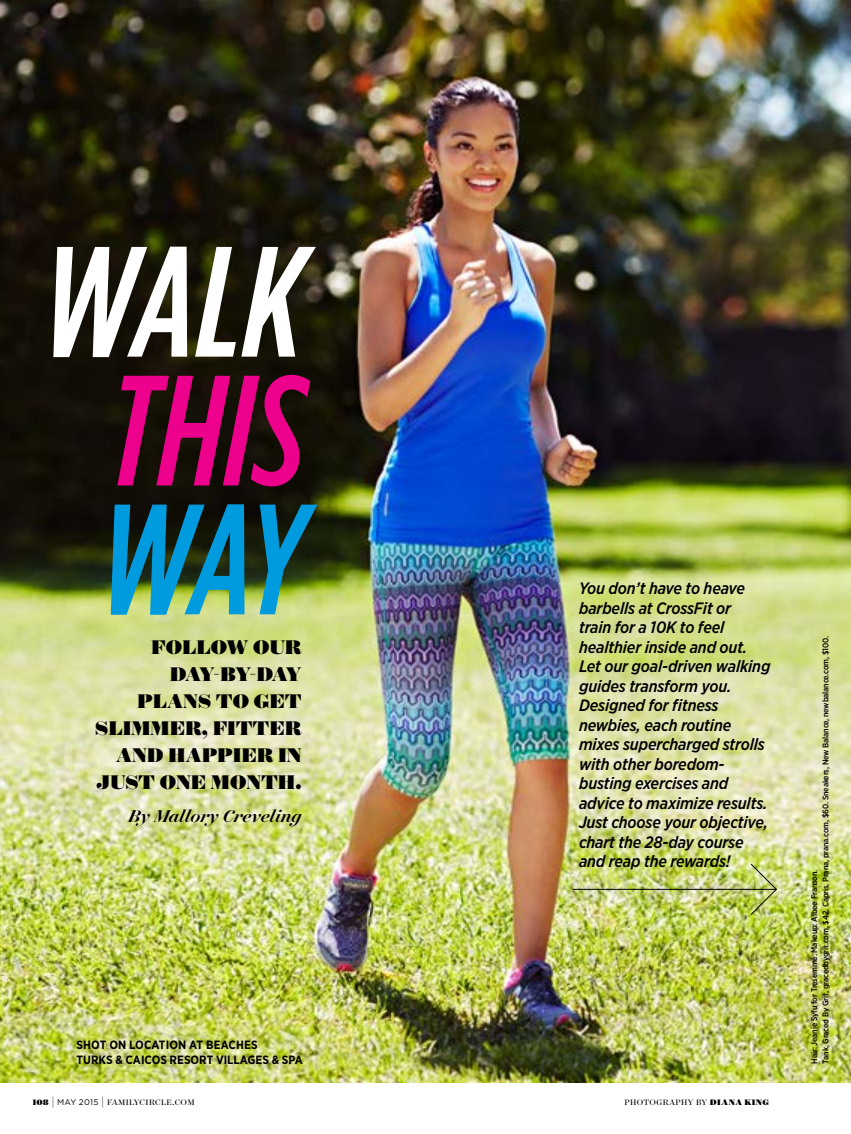
<style>
.page{position:relative;width:851px;height:1134px;background:#fff}
.page>*{position:absolute;margin:0;border:0;box-sizing:border-box;transform-origin:0 0}
.t1{font:italic 500 156.75px "Gotham Condensed";color:#fff}
.t2{font:italic 500 156.75px "Gotham Condensed";color:#ec008c}
.t3{font:italic 500 156.75px "Gotham Condensed";color:#009bdf}
.t4{font:900 22.5px/27px "Surveyor Fine";color:#000;text-align:right}
.t5{font:italic 500 19.5px "Surveyor Fine";color:#000}
.t6{font:italic 500 16.5px/19.5px "Gotham Narrow";letter-spacing:-.01em;color:#000}
.t7{font:700 12px/14.2px "Gotham Narrow";color:#000}
.t8{font:9px "Surveyor Display";letter-spacing:.04em;color:#000}
.t9{font:500 8.25px/11.2px "Gotham Narrow";letter-spacing:-.02em;color:#000}
.s1{font-weight:900}
.s2{font-family:"Gotham";font-weight:200;font-size:12px}
.s3{font-family:"Gotham";font-size:8.25px}
</style>
<div class="page">
<img style="left:0;top:0;width:850px;height:1082px">
<hr style="left:572px;top:889px;width:204px;height:1px;background:#000">
<svg style="left:749px;top:863px;width:28px;height:53px"></svg>
<h1 class="t1" style="left:42px;top:211px;width:264px">WALK</h1>
<h1 class="t2" style="left:108px;top:340px;width:198px">THIS</h1>
<h1 class="t3" style="left:100px;top:469px;width:206px">WAY</h1>
<h2 class="t4" style="left:95px;top:633px;width:208px">FOLLOW OUR<br>DAY-BY-DAY<br>PLANS TO GET<br>SLIMMER, FITTER<br>AND HAPPIER IN<br>JUST ONE MONTH.</h2>
<p class="t5" style="left:128px;top:804px;width:175px">By Mallory Creveling</p>
<p class="t7" style="left:76px;top:1038px;width:228px">SHOT ON LOCATION AT BEACHES<br>TURKS &amp; CAICOS RESORT VILLAGES &amp; SPA</p>
<p class="t8" style="left:32px;top:1097px;width:164px"><span class="s1">108</span> <span class="s2">|</span> <span class="s3">MAY 2015</span> <span class="s2">|</span> FAMILYCIRCLE.COM</p>
<p class="t6" style="left:579px;top:578px;width:193px">You don’t have to heave barbells at CrossFit or<br>train for a 10K to feel healthier inside and out.<br>Let our goal-driven walking guides transform you.<br>Designed for fitness newbies, each routine mixes supercharged strolls with other boredom&shy;busting exercises and advice to maximize results.<br>Just choose your objective, chart the 28-day course and reap the rewards!</p>
<p class="t8" style="left:624px;top:1097px;width:146px">PHOTOGRAPHY BY <span class="s1">DIANA KING</span></p>
<p class="t9" style="left:808px;top:1064px;width:429px;rotate:-90deg">Hair: Jeanie Syfu for Tresemmé. Makeup: Albee Franson.<br>Tank, Graced By Grit, gracedbygrit.com, $42. Capris, Prana, prana.com, $60. Sneakers, New Balance, newbalance.com, $100.</p>
</div>
